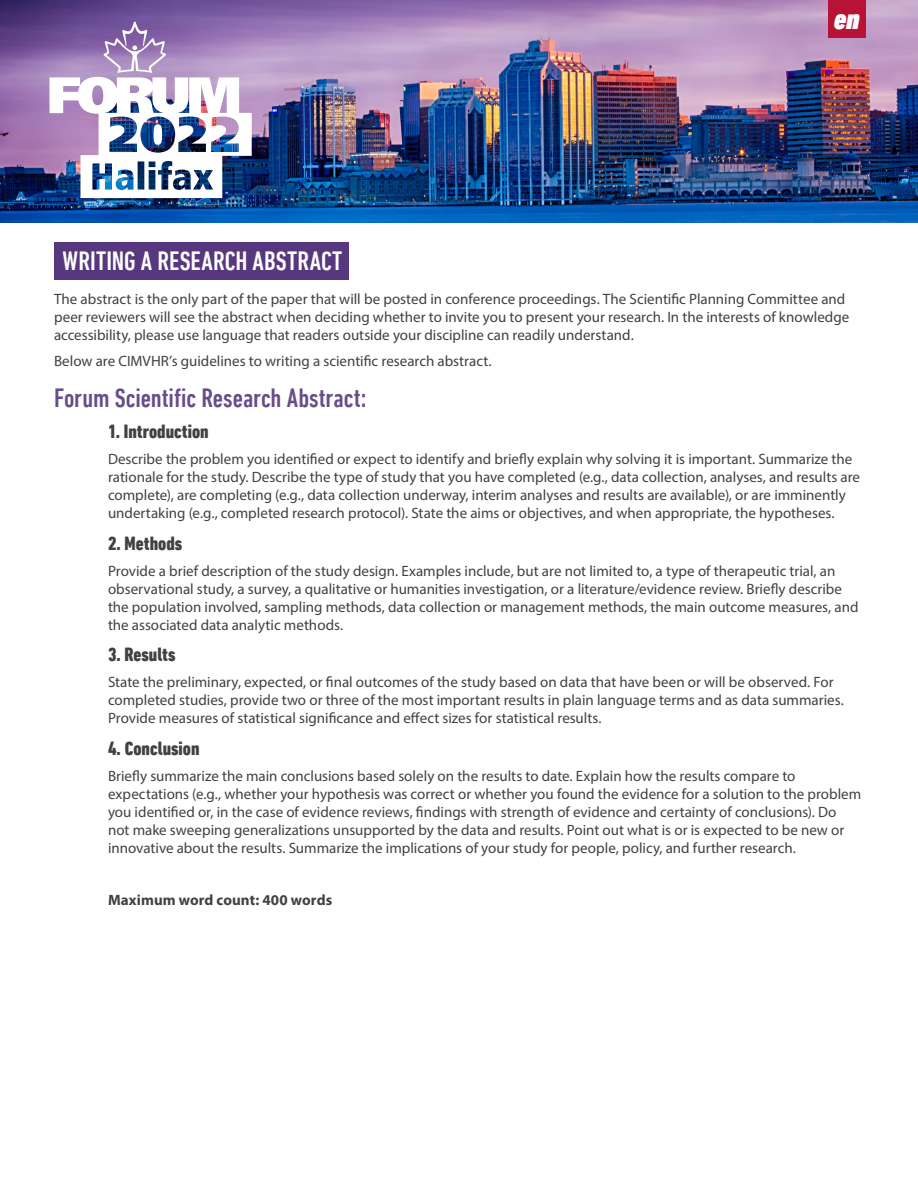
<style>
.page{position:relative;width:918px;height:1188px;background:#fff}
.page>*{position:absolute;margin:0;border:0;box-sizing:border-box;transform-origin:0 0}
.t1{font:italic 900 condensed 30px "DIN Next LT Pro";color:#fff}
.hed-A{font:500 condensed 27px "DIN Next LT Pro";color:#684c8b}
.t2{font:500 condensed 27px "DIN Next LT Pro";letter-spacing:.005em;color:#fff}
.hed-B{font:800 condensed 19.5px "DIN Next LT Pro";color:#414142}
.body-indent{font:15px/18px "Myriad Pro";color:#414142}
.body{font:15px/18px "Myriad Pro";color:#414142}
.body-indent-2{font:700 15px "Myriad Pro";letter-spacing:.005em;color:#414142}
</style>
<div class="page">
<img style="left:0;top:0;width:918px;height:222px">
<img style="left:50px;top:22px;width:202px;height:176px">
<div style="left:54px;top:242px;width:295px;height:38px;background:#57387e"></div>
<div style="left:828px;top:0;width:38px;height:38px;background:#b81237"></div>
<p class="t2" style="left:63px;top:245px;width:281px">WRITING A RESEARCH ABSTRACT</p>
<p class="t1" style="left:834px;top:2px;width:27px">en</p>
<p class="body" style="left:54px;top:290px;width:797px">The abstract is the only part of the paper that will be posted in conference proceedings. The Scientific Planning Committee and peer reviewers will see the abstract when deciding whether to invite you to present your research. In the interests of knowledge accessibility, please use language that readers outside your discipline can readily understand.</p>
<p class="body" style="left:54px;top:352px;width:439px">Below are CIMVHR’s guidelines to writing a scientific research abstract.</p>
<p class="hed-A" style="left:54px;top:382px;width:314px">Forum Scientific Research Abstract:</p>
<p class="hed-B" style="left:108px;top:420px;width:102px">1. Introduction</p>
<p class="body-indent" style="left:108px;top:450px;width:754px">Describe the problem you identified or expect to identify and briefly explain why solving it is important. Summarize the rationale for the study. Describe the type of study that you have completed (e.g., data collection, analyses, and results are complete), are completing (e.g., data collection underway, interim analyses and results are available), or are imminently undertaking (e.g., completed research protocol). State the aims or objectives, and when appropriate, the hypotheses.</p>
<p class="hed-B" style="left:108px;top:532px;width:76px">2. Methods</p>
<p class="body-indent" style="left:108px;top:561px;width:752px">Provide a brief description of the study design. Examples include, but are not limited to, a type of therapeutic trial, an observational study, a survey, a qualitative or humanities investigation, or a literature/evidence review. Briefly describe the population involved, sampling methods, data collection or management methods, the main outcome measures, and the associated data analytic methods.</p>
<p class="hed-B" style="left:108px;top:643px;width:69px">3. Results</p>
<p class="body-indent" style="left:108px;top:673px;width:737px">State the preliminary, expected, or final outcomes of the study based on data that have been or will be observed. For completed studies, provide two or three of the most important results in plain language terms and as data summaries.<br>Provide measures of statistical significance and effect sizes for statistical results.</p>
<p class="hed-B" style="left:108px;top:737px;width:93px">4. Conclusion</p>
<p class="body-indent" style="left:108px;top:767px;width:755px">Briefly summarize the main conclusions based solely on the results to date. Explain how the results compare to expectations (e.g., whether your hypothesis was correct or whether you found the evidence for a solution to the problem you identified or, in the case of evidence reviews, findings with strength of evidence and certainty of conclusions). Do not make sweeping generalizations unsupported by the data and results. Point out what is or is expected to be new or innovative about the results. Summarize the implications of your study for people, policy, and further research.</p>
<p class="body-indent-2" style="left:108px;top:890px;width:226px">Maximum word count: 400 words</p>
</div>
